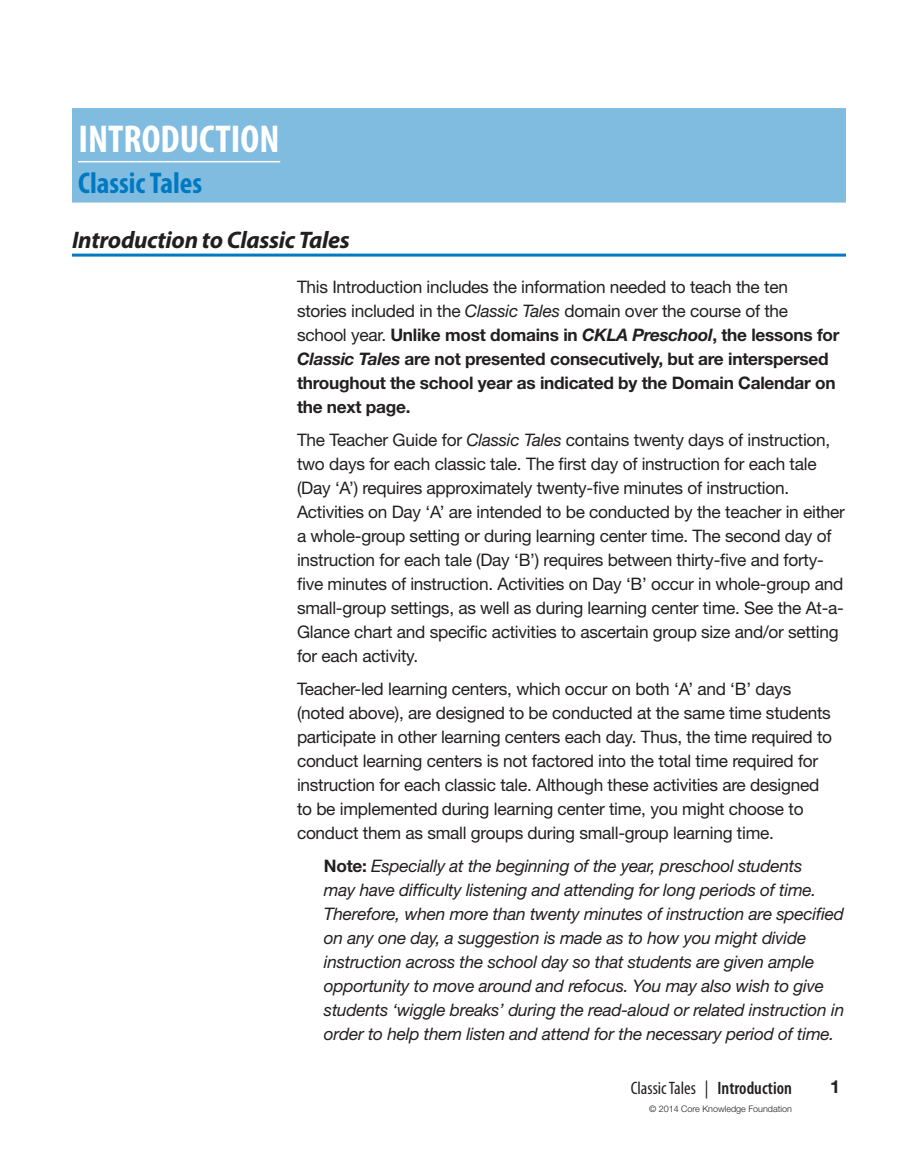
<style>
.page{position:relative;width:918px;height:1175px;background:#fff}
.page>*{position:absolute;margin:0;border:0;box-sizing:border-box;transform-origin:0 0}
.t1{font:700 condensed 39px "Myriad Pro";color:#fff}
.t2{font:700 condensed 30px "Myriad Pro";color:#0079c1}
.t3{font:italic 700 24px "Myriad Pro";letter-spacing:-.015em;color:#231f20}
.t4{font:condensed 18px "Myriad Pro";color:#231f20}
.t5{font:700 18px "Helvetica Neue LT Std";color:#231f20}
.t6{font:17.25px/24px "Helvetica Neue LT Std";letter-spacing:-.015em;color:#231f20}
.t7{font:italic 17.25px/24px "Helvetica Neue LT Std";letter-spacing:-.015em;color:#231f20}
.t8{font:700 17.25px/24px "Helvetica Neue LT Std";letter-spacing:-.015em;color:#231f20}
.t9{font:300 9px "Helvetica Neue LT Std";color:#231f20}
.s1{font-weight:400}
.s2{font-weight:400;font-style:italic}
.s3{font-style:italic}
.s4{font-weight:700;font-style:normal}
.s5{font-weight:600}
</style>
<div class="page">
<hr style="left:72px;top:254px;width:774px;height:2px;background:#0079c1">
<div style="left:72px;top:108px;width:774px;height:94px;background:#80bce0"></div>
<hr style="left:78px;top:161px;width:202px;height:1px;background:#fff">
<h1 class="t1" style="left:78px;top:115px;width:203px">INTRODUCTION</h1>
<h2 class="t2" style="left:78px;top:164px;width:126px">Classic Tales</h2>
<h3 class="t3" style="left:72px;top:224px;width:279px">Introduction to Classic Tales</h3>
<p class="t8" style="left:297px;top:274px;width:544px"><span class="s1">This Introduction includes the information needed to teach the ten stories included in the</span> <span class="s2">Classic Tales</span> <span class="s1">domain over the course of the school year.</span> Unlike most domains in <span class="s3">CKLA Preschool</span>, the lessons for <span class="s3">Classic Tales</span> are not presented consecutively, but are interspersed throughout the school year as indicated by the Domain Calendar on the next page.</p>
<p class="t6" style="left:297px;top:427px;width:550px">The Teacher Guide for <span class="s3">Classic Tales</span> contains twenty days of instruction, two days for each classic tale. The first day of instruction for each tale (Day ‘A’) requires approximately twenty-five minutes of instruction.<br>Activities on Day ‘A’ are intended to be conducted by the teacher in either a whole-group setting or during learning center time. The second day of instruction for each tale (Day ‘B’) requires between thirty-five and forty&shy;five minutes of instruction. Activities on Day ‘B’ occur in whole-group and small-group settings, as well as during learning center time. See the At-a-Glance chart and specific activities to ascertain group size and/or setting for each activity.</p>
<p class="t6" style="left:297px;top:676px;width:537px">Teacher-led learning centers, which occur on both ‘A’ and ‘B’ days (noted above), are designed to be conducted at the same time students participate in other learning centers each day. Thus, the time required to conduct learning centers is not factored into the total time required for instruction for each classic tale. Although these activities are designed to be implemented during learning center time, you might choose to conduct them as small groups during small-group learning time.</p>
<p class="t7" style="left:324px;top:853px;width:522px"><span class="s4">Note:</span> Especially at the beginning of the year, preschool students<br>may have difficulty listening and attending for long periods of time.<br>Therefore, when more than twenty minutes of instruction are specified on any one day, a suggestion is made as to how you might divide instruction across the school day so that students are given ample opportunity to move around and refocus. You may also wish to give students ‘wiggle breaks’ during the read-aloud or related instruction in order to help them listen and attend for the necessary period of time.</p>
<p class="t4" style="left:631px;top:1077px;width:163px">Classic Tales | <span class="s5">Introduction</span></p>
<p class="t5" style="left:830px;top:1075px;width:12px">1</p>
<p class="t9" style="left:649px;top:1103px;width:144px">© 2014 Core Knowledge Foundation</p>
</div>
